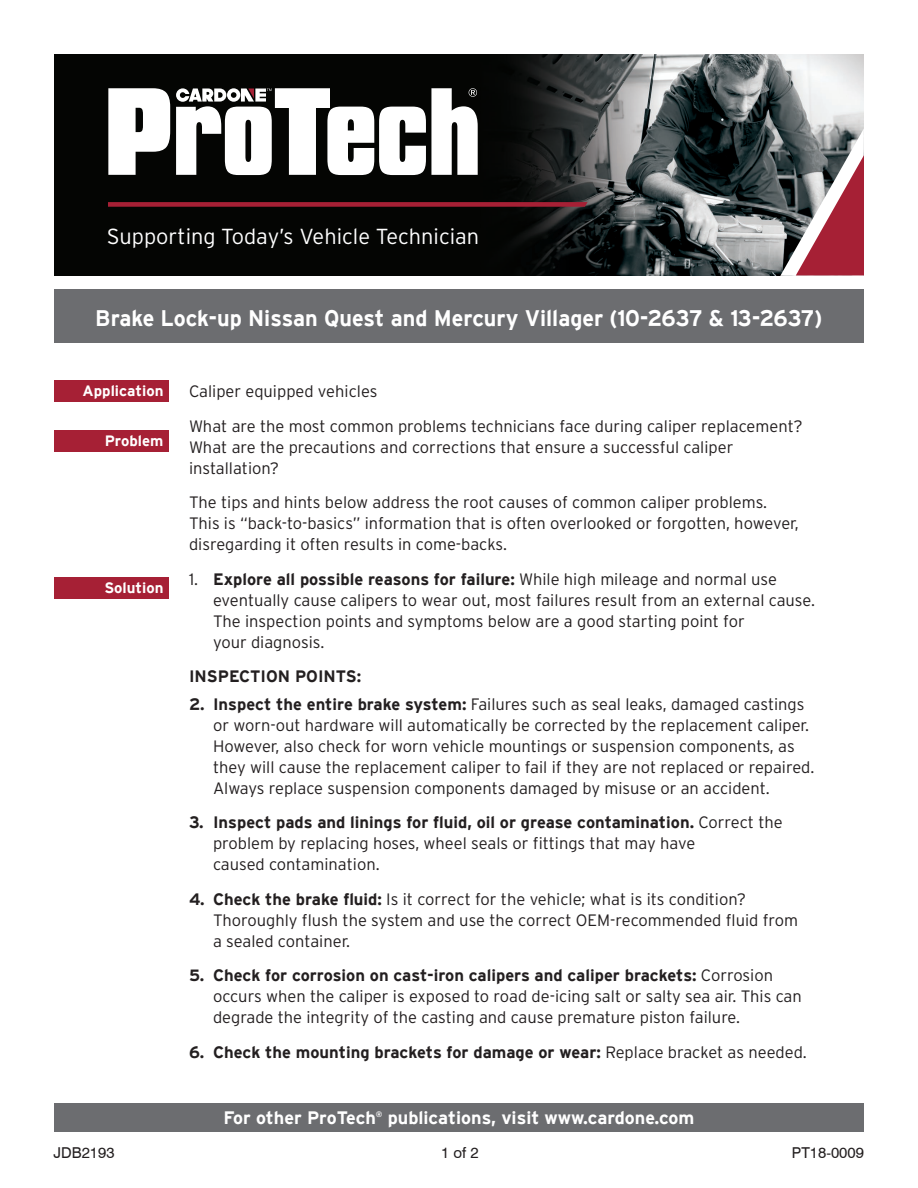
<style>
.page{position:relative;width:918px;height:1188px;background:#fff}
.page>*{position:absolute;margin:0;border:0;box-sizing:border-box;transform-origin:0 0}
.t1{font:700 22.5px "Interstate";color:#fff;scale:.96 1}
.t2{font:300 21.75px "Interstate";color:#fff}
.t3{font:700 18px "Interstate";color:#fff}
.t4{font:300 16.5px/21px "Interstate";color:#231f20}
.t5{font:700 16.5px "Interstate";color:#231f20}
.t6{font:700 15px "Interstate";color:#fff}
.t7{font:15px "Swiss 721 BT";color:#231f20}
.t8{font:700 7.8px "Interstate";color:#fff}
.s1{font-weight:700}
.s2{font-weight:300}
</style>
<div class="page">
<div style="left:54px;top:289px;width:810px;height:54px;background:#6c6d70"></div>
<div style="left:54px;top:1103px;width:810px;height:29px;background:#6c6d70"></div>
<img style="left:54px;top:54px;width:810px;height:221px">
<svg style="left:780px;top:129px;width:84px;height:147px"></svg>
<svg style="left:108px;top:202px;width:480px;height:5px;background:#991e31"></svg>
<svg style="left:108px;top:88px;width:62px;height:87px"></svg>
<svg style="left:176px;top:88px;width:302px;height:87px"></svg>
<div style="left:54px;top:380px;width:115px;height:22px;background:#a62035"></div>
<div style="left:54px;top:430px;width:115px;height:21px;background:#a62035"></div>
<div style="left:54px;top:577px;width:115px;height:21px;background:#a62035"></div>
<p class="t2" style="left:107px;top:224px;width:374px">Supporting Today’s Vehicle Technician</p>
<p class="t1" style="left:95px;top:306px;width:759px">Brake Lock-up Nissan Quest and Mercury Villager (10-2637 &amp; 13-2637)</p>
<p class="t6" style="left:83px;top:382px;width:82px">Application</p>
<p class="t6" style="left:105px;top:432px;width:60px">Problem</p>
<p class="t6" style="left:104px;top:579px;width:61px">Solution</p>
<p class="t4" style="left:189px;top:381px;width:190px">Caliper equipped vehicles</p>
<p class="t4" style="left:189px;top:415px;width:615px">What are the most common problems technicians face during caliper replacement?<br>What are the precautions and corrections that ensure a successful caliper installation?</p>
<p class="t4" style="left:189px;top:492px;width:611px">The tips and hints below address the root causes of common caliper problems.<br>This is “back-to-basics” information that is often overlooked or forgotten, however, disregarding it often results in come-backs.</p>
<p class="t4" style="left:213px;top:568px;width:603px;text-indent:-24px">1. <span class="s1">Explore all possible reasons for failure:</span> While high mileage and normal use eventually cause calipers to wear out, most failures result from an external cause.<br>The inspection points and symptoms below are a good starting point for<br>your diagnosis.</p>
<p class="t5" style="left:189px;top:667px;width:174px">INSPECTION POINTS:</p>
<p class="t4" style="left:213px;top:693px;width:603px;text-indent:-24px"><span class="s1">2. Inspect the entire brake system:</span> Failures such as seal leaks, damaged castings or worn-out hardware will automatically be corrected by the replacement caliper.<br>However, also check for worn vehicle mountings or suspension components, as they will cause the replacement caliper to fail if they are not replaced or repaired.<br>Always replace suspension components damaged by misuse or an accident.</p>
<p class="t4" style="left:213px;top:812px;width:571px;text-indent:-24px"><span class="s1">3. Inspect pads and linings for fluid, oil or grease contamination.</span> Correct the problem by replacing hoses, wheel seals or fittings that may have</p>
<p class="t4" style="left:213px;top:854px;width:168px">caused contamination.</p>
<p class="t4" style="left:213px;top:888px;width:587px;text-indent:-24px"><span class="s1">4. Check the brake fluid:</span> Is it correct for the vehicle; what is its condition?<br>Thoroughly flush the system and use the correct OEM-recommended fluid from a sealed container.</p>
<p class="t4" style="left:213px;top:965px;width:590px;text-indent:-24px"><span class="s1">5. Check for corrosion on cast-iron calipers and caliper brackets:</span> Corrosion occurs when the caliper is exposed to road de-icing salt or salty sea air. This can degrade the integrity of the casting and cause premature piston failure.</p>
<p class="t5" style="left:189px;top:1043px;width:619px">6. Check the mounting brackets for damage or wear: <span class="s2">Replace bracket as needed.</span></p>
<p class="t3" style="left:224px;top:1108px;width:154px">For other ProTech</p>
<p class="t8" style="left:376px;top:1110px;width:8px">®</p>
<p class="t3" style="left:388px;top:1108px;width:308px">publications, visit www.cardone.com</p>
<p class="t7" style="left:441px;top:1144px;width:39px">1 of 2</p>
<p class="t7" style="left:54px;top:1144px;width:63px">JDB2193</p>
<p class="t7" style="left:792px;top:1144px;width:74px">PT18-0009</p>
</div>
